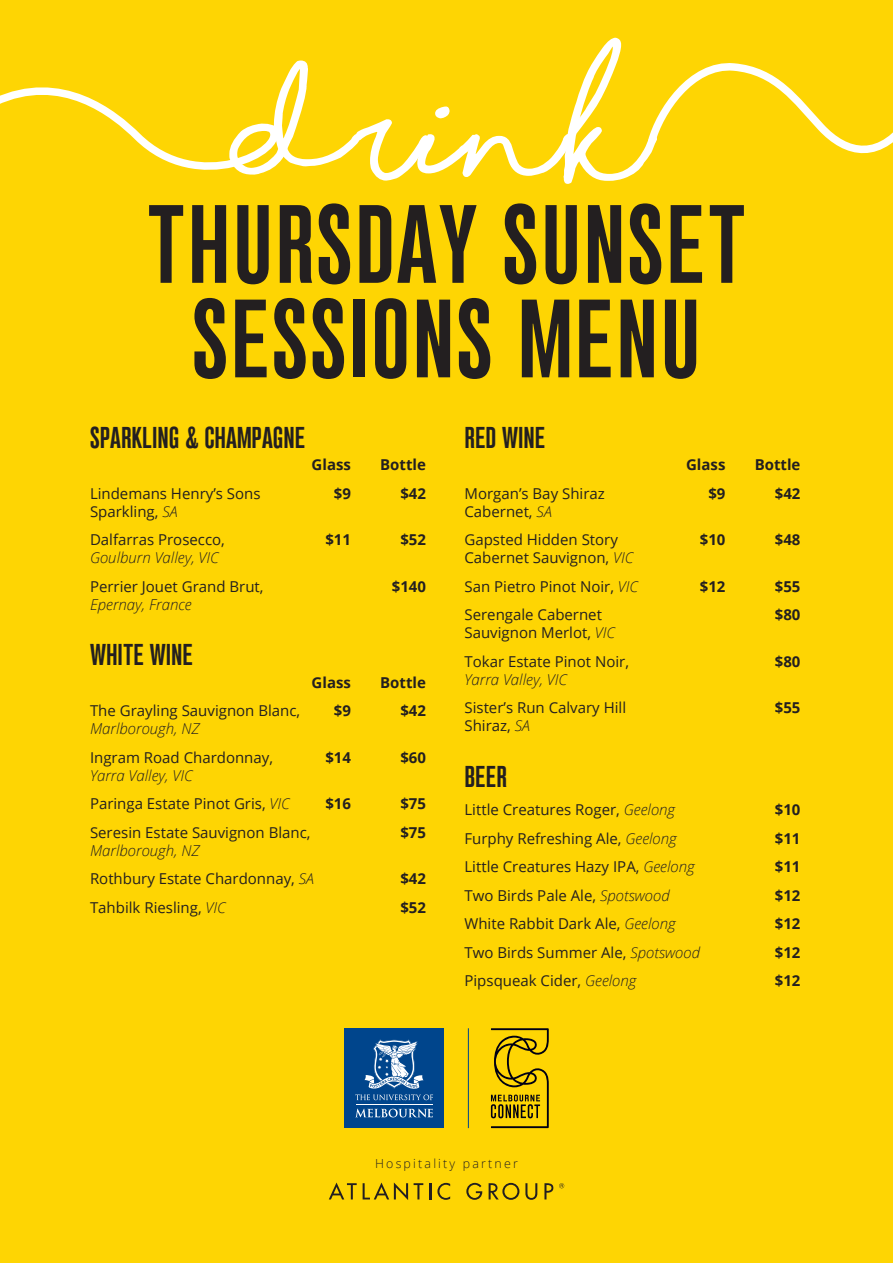
<style>
.page{position:relative;width:893px;height:1263px;background:#fed503}
.page>*{position:absolute;margin:0;border:0;box-sizing:border-box;transform-origin:0 0}
.t1{font:700 120px "Shorelines Script";letter-spacing:.02em;color:#fff}
.t2{font:500 condensed 111px/94.5px "Grillmaster";letter-spacing:.02em;color:#231f20;text-align:center}
.Subtitle{font:500 condensed 30px "Grillmaster";color:#231f20}
.Food_item{font:15px "Open Sans";color:#231f20}
.Food_item-2{font:italic 300 15px "Open Sans";color:#231f20}
.Food_item-3{font:700 15px "Open Sans";color:#231f20}
.Subtitle-2{font:700 15px "Open Sans";color:#231f20}
.t3{font:300 12.45px "Open Sans";letter-spacing:.175em;color:#231f20}
.s1{font-weight:300;font-style:italic}
</style>
<div class="page">
<svg style="left:329px;top:1182px;width:28px;height:17px"></svg>
<svg style="left:363px;top:1182px;width:45px;height:18px"></svg>
<svg style="left:414px;top:1183px;width:9px;height:16px"></svg>
<svg style="left:429px;top:1183px;width:2px;height:16px"></svg>
<svg style="left:437px;top:1183px;width:13px;height:17px"></svg>
<svg style="left:466px;top:1183px;width:16px;height:17px"></svg>
<svg style="left:489px;top:1183px;width:30px;height:17px"></svg>
<svg style="left:525px;top:1183px;width:12px;height:17px"></svg>
<svg style="left:544px;top:1183px;width:9px;height:16px"></svg>
<svg style="left:559px;top:1183px;width:5px;height:5px"></svg>
<div style="left:344px;top:1028px;width:100px;height:100px;background:#00458c"></div>
<hr style="left:356px;top:1104px;width:77px;height:1px;background:#fff">
<svg style="left:356px;top:1108px;width:77px;height:9px"></svg>
<svg style="left:355px;top:1039px;width:78px;height:61px"></svg>
<hr style="left:468px;top:1028px;width:1px;height:100px;background:#00458c">
<svg style="left:491px;top:1028px;width:58px;height:100px"></svg>
<svg style="left:648px;top:63px;width:245px;height:91px"></svg>
<svg style="left:0;top:87px;width:278px;height:83px"></svg>
<p class="t1" style="left:240px;top:86px;width:415px">drink</p>
<p class="t2" style="left:147px;top:200px;width:601px">THURSDAY SUNSET<br>SESSIONS MENU</p>
<p class="Subtitle" style="left:90px;top:421px;width:217px">SPARKLING &amp; CHAMPAGNE</p>
<p class="Subtitle" style="left:464px;top:421px;width:82px">RED WINE</p>
<p class="Subtitle-2" style="left:312px;top:454px;width:41px">Glass</p>
<p class="Subtitle-2" style="left:380px;top:454px;width:47px">Bottle</p>
<p class="Subtitle-2" style="left:686px;top:454px;width:41px">Glass</p>
<p class="Subtitle-2" style="left:755px;top:454px;width:47px">Bottle</p>
<p class="Food_item" style="left:90px;top:483px;width:172px">Lindemans Henry’s Sons</p>
<p class="Food_item-3" style="left:334px;top:483px;width:19px">$9</p>
<p class="Food_item-3" style="left:400px;top:483px;width:27px">$42</p>
<p class="Food_item" style="left:90px;top:501px;width:89px">Sparkling, <span class="s1">SA</span></p>
<p class="Food_item" style="left:90px;top:529px;width:136px">Dalfarras Prosecco,</p>
<p class="Food_item-3" style="left:325px;top:529px;width:27px">$11</p>
<p class="Food_item-3" style="left:400px;top:529px;width:27px">$52</p>
<p class="Food_item-2" style="left:90px;top:547px;width:130px">Goulburn Valley, VIC</p>
<p class="Food_item" style="left:90px;top:576px;width:175px">Perrier Jouet Grand Brut,</p>
<p class="Food_item-3" style="left:392px;top:576px;width:36px">$140</p>
<p class="Food_item-2" style="left:90px;top:594px;width:103px">Epernay, France</p>
<p class="Subtitle" style="left:90px;top:638px;width:105px">WHITE WINE</p>
<p class="Subtitle-2" style="left:312px;top:672px;width:41px">Glass</p>
<p class="Subtitle-2" style="left:380px;top:672px;width:47px">Bottle</p>
<p class="Food_item" style="left:90px;top:700px;width:212px">The Grayling Sauvignon Blanc,</p>
<p class="Food_item-3" style="left:334px;top:700px;width:19px">$9</p>
<p class="Food_item-3" style="left:400px;top:700px;width:27px">$42</p>
<p class="Food_item-2" style="left:90px;top:718px;width:111px">Marlborough, NZ</p>
<p class="Food_item" style="left:90px;top:747px;width:185px">Ingram Road Chardonnay,</p>
<p class="Food_item-3" style="left:325px;top:747px;width:27px">$14</p>
<p class="Food_item-3" style="left:400px;top:747px;width:27px">$60</p>
<p class="Food_item-2" style="left:90px;top:765px;width:104px">Yarra Valley, VIC</p>
<p class="Food_item" style="left:90px;top:793px;width:201px">Paringa Estate Pinot Gris, <span class="s1">VIC</span></p>
<p class="Food_item-3" style="left:325px;top:793px;width:27px">$16</p>
<p class="Food_item-3" style="left:400px;top:793px;width:27px">$75</p>
<p class="Food_item" style="left:90px;top:822px;width:222px">Seresin Estate Sauvignon Blanc,</p>
<p class="Food_item-3" style="left:400px;top:822px;width:27px">$75</p>
<p class="Food_item-2" style="left:90px;top:840px;width:111px">Marlborough, NZ</p>
<p class="Food_item" style="left:90px;top:868px;width:226px">Rothbury Estate Chardonnay, <span class="s1">SA</span></p>
<p class="Food_item-3" style="left:400px;top:868px;width:27px">$42</p>
<p class="Food_item" style="left:90px;top:897px;width:137px">Tahbilk Riesling, <span class="s1">VIC</span></p>
<p class="Food_item-3" style="left:400px;top:897px;width:27px">$52</p>
<p class="Food_item" style="left:464px;top:483px;width:142px">Morgan’s Bay Shiraz</p>
<p class="Food_item-3" style="left:708px;top:483px;width:19px">$9</p>
<p class="Food_item-3" style="left:775px;top:483px;width:27px">$42</p>
<p class="Food_item" style="left:464px;top:501px;width:89px">Cabernet, <span class="s1">SA</span></p>
<p class="Food_item" style="left:464px;top:529px;width:155px">Gapsted Hidden Story</p>
<p class="Food_item-3" style="left:700px;top:529px;width:27px">$10</p>
<p class="Food_item-3" style="left:775px;top:529px;width:27px">$48</p>
<p class="Food_item" style="left:464px;top:547px;width:170px">Cabernet Sauvignon, <span class="s1">VIC</span></p>
<p class="Food_item" style="left:464px;top:576px;width:175px">San Pietro Pinot Noir, <span class="s1">VIC</span></p>
<p class="Food_item-3" style="left:700px;top:576px;width:27px">$12</p>
<p class="Food_item-3" style="left:775px;top:576px;width:27px">$55</p>
<p class="Food_item" style="left:464px;top:604px;width:139px">Serengale Cabernet</p>
<p class="Food_item-3" style="left:775px;top:604px;width:27px">$80</p>
<p class="Food_item" style="left:464px;top:622px;width:152px">Sauvignon Merlot, <span class="s1">VIC</span></p>
<p class="Food_item" style="left:464px;top:651px;width:166px">Tokar Estate Pinot Noir,</p>
<p class="Food_item-3" style="left:775px;top:651px;width:27px">$80</p>
<p class="Food_item-2" style="left:464px;top:669px;width:104px">Yarra Valley, VIC</p>
<p class="Food_item" style="left:464px;top:697px;width:163px">Sister’s Run Calvary Hill</p>
<p class="Food_item-3" style="left:775px;top:697px;width:27px">$55</p>
<p class="Food_item" style="left:464px;top:715px;width:67px">Shiraz, <span class="s1">SA</span></p>
<p class="Subtitle" style="left:464px;top:760px;width:44px">BEER</p>
<p class="Food_item" style="left:464px;top:799px;width:212px">Little Creatures Roger, <span class="s1">Geelong</span></p>
<p class="Food_item-3" style="left:775px;top:799px;width:27px">$10</p>
<p class="Food_item" style="left:464px;top:828px;width:214px">Furphy Refreshing Ale, <span class="s1">Geelong</span></p>
<p class="Food_item-3" style="left:775px;top:828px;width:27px">$11</p>
<p class="Food_item" style="left:464px;top:856px;width:232px">Little Creatures Hazy IPA, <span class="s1">Geelong</span></p>
<p class="Food_item-3" style="left:775px;top:856px;width:27px">$11</p>
<p class="Food_item" style="left:464px;top:885px;width:207px">Two Birds Pale Ale, <span class="s1">Spotswood</span></p>
<p class="Food_item-3" style="left:775px;top:885px;width:27px">$12</p>
<p class="Food_item" style="left:464px;top:913px;width:213px">White Rabbit Dark Ale, <span class="s1">Geelong</span></p>
<p class="Food_item-3" style="left:775px;top:913px;width:27px">$12</p>
<p class="Food_item" style="left:464px;top:942px;width:237px">Two Birds Summer Ale, <span class="s1">Spotswood</span></p>
<p class="Food_item-3" style="left:775px;top:942px;width:27px">$12</p>
<p class="Food_item" style="left:464px;top:970px;width:174px">Pipsqueak Cider, <span class="s1">Geelong</span></p>
<p class="Food_item-3" style="left:775px;top:970px;width:27px">$12</p>
<p class="t3" style="left:375px;top:1155px;width:144px">Hospitality partner</p>
</div>
